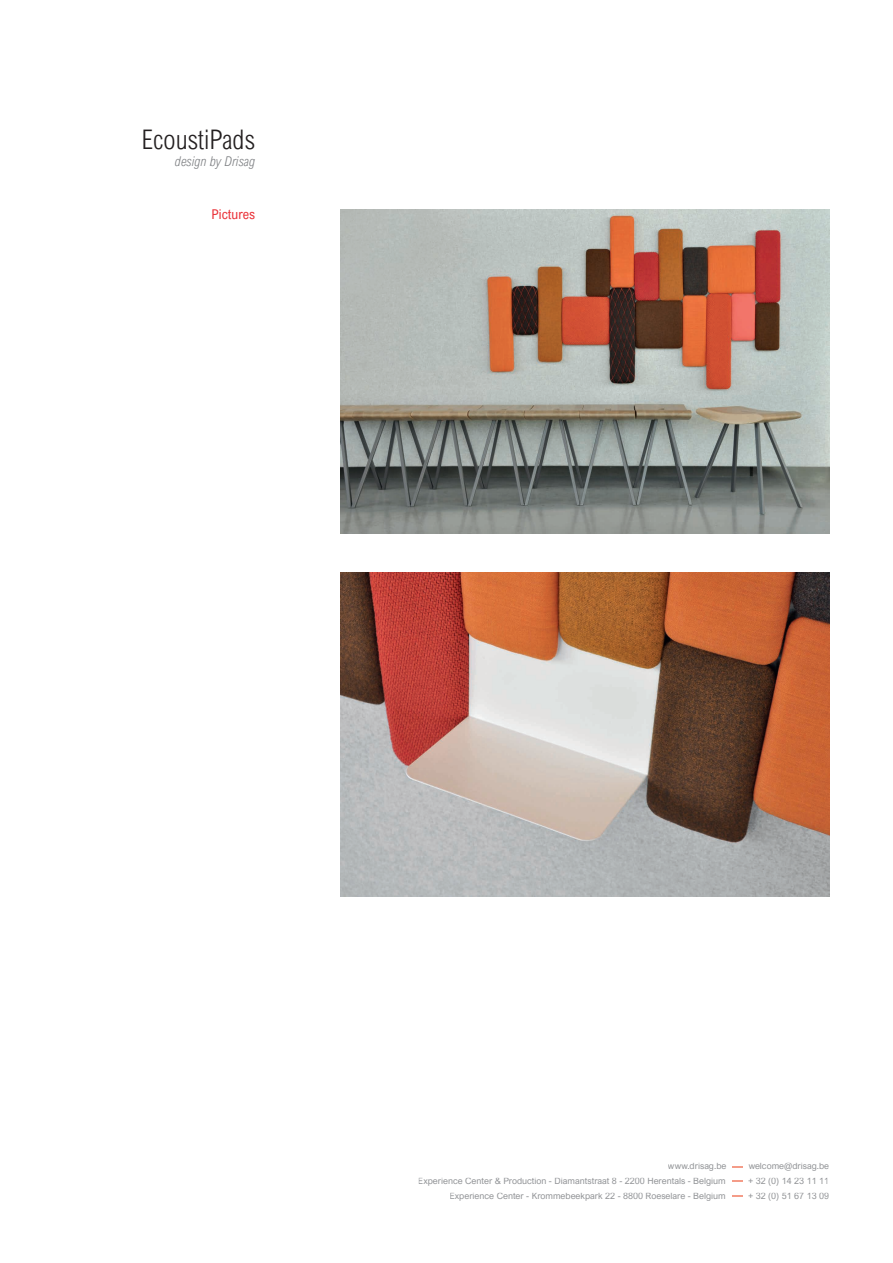
<style>
.page{position:relative;width:893px;height:1263px;background:#fff}
.page>*{position:absolute;margin:0;border:0;box-sizing:border-box;transform-origin:0 0}
.t1{font:300 27px "Arial Nova Cond";color:#231f20}
.t2{font:italic 300 13.5px "Arial Nova Cond";color:#808285}
.t3{font:13.5px "Arial Nova Cond";color:#ea3037}
.t4{font:9px "Arial Nova";color:#939598}
</style>
<div class="page">
<svg style="left:732px;top:1195px;width:11px;height:2px"></svg>
<svg style="left:732px;top:1180px;width:11px;height:2px"></svg>
<svg style="left:732px;top:1166px;width:11px;height:2px"></svg>
<img style="left:340px;top:209px;width:489px;height:325px">
<img style="left:340px;top:572px;width:489px;height:325px">
<h1 class="t1" style="left:142px;top:123px;width:115px">EcoustiPads</h1>
<h2 class="t2" style="left:175px;top:153px;width:82px">design by Drisag</h2>
<h2 class="t3" style="left:212px;top:206px;width:45px">Pictures</h2>
<p class="t4" style="left:668px;top:1161px;width:60px">www.drisag.be</p>
<p class="t4" style="left:749px;top:1161px;width:82px">welcome@drisag.be</p>
<p class="t4" style="left:418px;top:1176px;width:309px">Experience Center &amp; Production - Diamantstraat 8 - 2200 Herentals - Belgium</p>
<p class="t4" style="left:748px;top:1176px;width:83px">+ 32 (0) 14 23 11 11</p>
<p class="t4" style="left:449px;top:1191px;width:278px">Experience Center - Krommebeekpark 22 - 8800 Roeselare - Belgium</p>
<p class="t4" style="left:748px;top:1191px;width:83px">+ 32 (0) 51 67 13 09</p>
</div>
